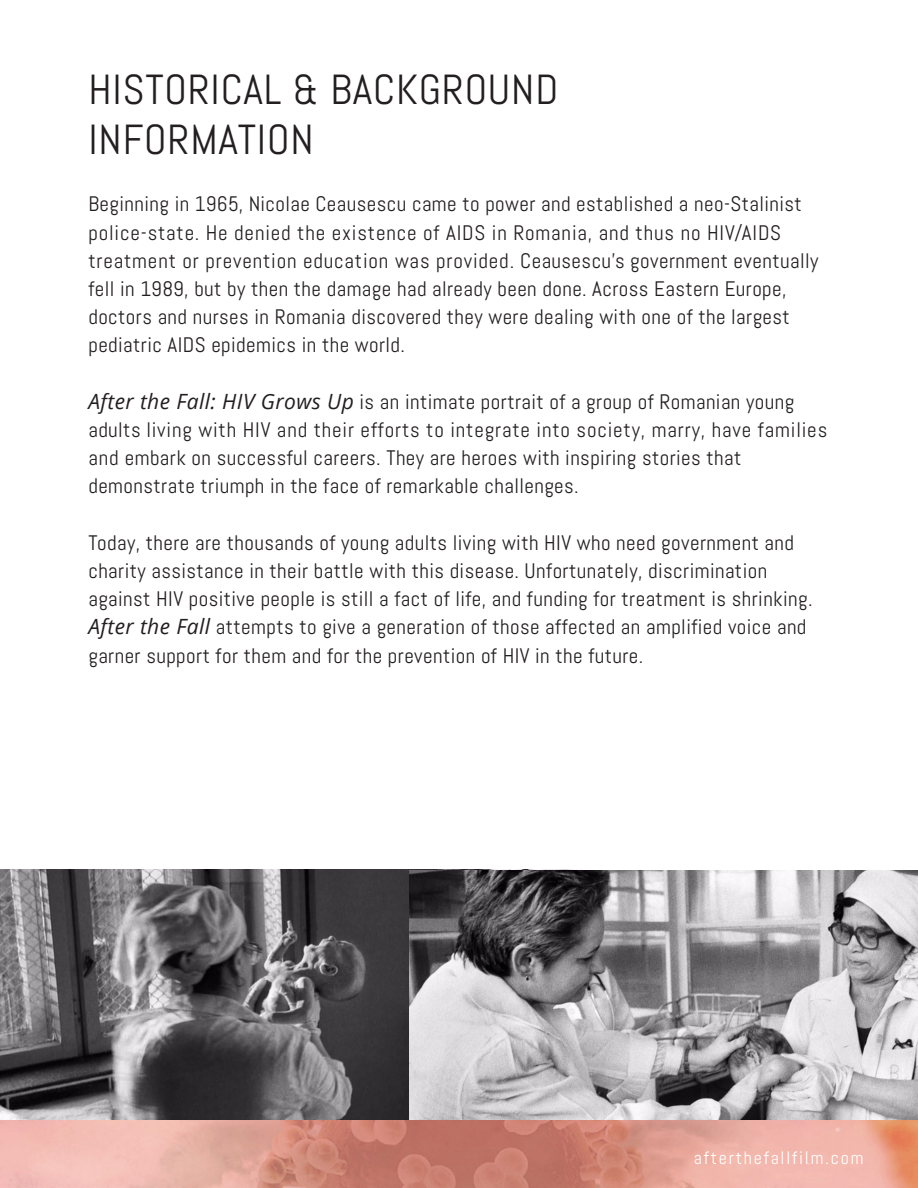
<style>
.page{position:relative;width:918px;height:1188px;background:#fff}
.page>*{position:absolute;margin:0;border:0;box-sizing:border-box;transform-origin:0 0}
.t1{font:42px/50.4px "Abel";letter-spacing:.02em;color:#231f20}
.t2{font:21px/28.2px "Abel";letter-spacing:.02em;color:#231f20}
.t3{font:18px "Abel";letter-spacing:.1em;color:#fff}
.s1{font-family:"Open Sans";font-style:italic}
</style>
<div class="page">
<img style="left:0;top:870px;width:410px;height:250px">
<img style="left:410px;top:870px;width:508px;height:250px">
<img style="left:0;top:1120px;width:918px;height:68px">
<h1 class="t1" style="left:88px;top:64px;width:471px">HISTORICAL &amp; BACKGROUND<br>INFORMATION</h1>
<p class="t2" style="left:88px;top:190px;width:732px">Beginning in 1965, Nicolae Ceausescu came to power and established a neo-Stalinist police-state. He denied the existence of AIDS in Romania, and thus no HIV/AIDS treatment or prevention education was provided. Ceausescu’s government eventually fell in 1989, but by then the damage had already been done. Across Eastern Europe, doctors and nurses in Romania discovered they were dealing with one of the largest pediatric AIDS epidemics in the world.</p>
<p class="t2" style="left:88px;top:388px;width:740px"><span class="s1">After the Fall: HIV Grows Up</span> is an intimate portrait of a group of Romanian young adults living with HIV and their efforts to integrate into society, marry, have families and embark on successful careers. They are heroes with inspiring stories that demonstrate triumph in the face of remarkable challenges.</p>
<p class="t2" style="left:88px;top:529px;width:726px">Today, there are thousands of young adults living with HIV who need government and charity assistance in their battle with this disease. Unfortunately, discrimination against HIV positive people is still a fact of life, and funding for treatment is shrinking.<br><span class="s1">After the Fall</span> attempts to give a generation of those affected an amplified voice and garner support for them and for the prevention of HIV in the future.</p>
<p class="t3" style="left:694px;top:1146px;width:171px">afterthefallfilm.com</p>
</div>
